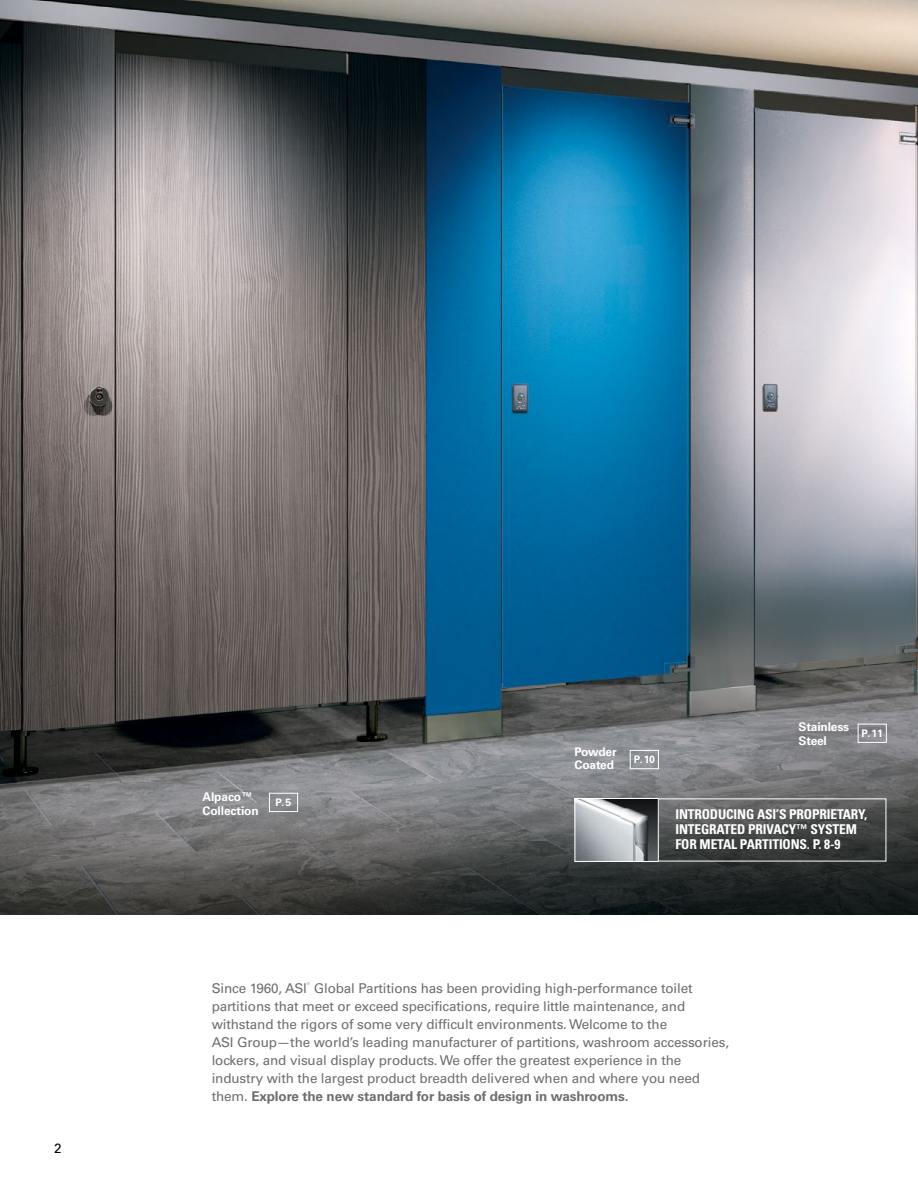
<style>
.page{position:relative;width:918px;height:1188px;background:#fff}
.page>*{position:absolute;margin:0;border:0;box-sizing:border-box;transform-origin:0 0}
.t1{font:13.5px/18px "Univers LT Pro 55 Roman";letter-spacing:-.01em;color:#6d6e71}
.t2{font:700 condensed 13.5px/15px "Univers LT Pro";letter-spacing:-.01em;color:#fff}
.t3{font:700 13.5px "Univers LT Pro 65";letter-spacing:-.01em;color:#6d6e71}
.t4{font:13.5px "Univers LT Pro 55 Roman";color:#000}
.t5{font:700 12px/13.5px "Univers LT Pro 65";letter-spacing:-.015em;color:#fff}
.t6{font:700 10.5px "Univers LT Pro 65";color:#fff}
.s1{font-family:"Univers LT Pro 55 Roman";font-weight:400}
</style>
<div class="page">
<img style="left:0;top:0;width:918px;height:914px">
<div style="left:630px;top:750px;width:29px;height:19px;border:1px solid #fff"></div>
<div style="left:858px;top:724px;width:29px;height:19px;border:1px solid #fff"></div>
<div style="left:269px;top:793px;width:29px;height:19px;border:1px solid #fff"></div>
<div style="left:575px;top:798px;width:311px;height:63px;border:1px solid #fff"></div>
<img style="left:577px;top:800px;width:80px;height:60px">
<div style="left:575px;top:798px;width:84px;height:64px;border:1px solid #fff"></div>
<p class="t4" style="left:54px;top:1138px;width:9px">2</p>
<p class="t5" style="left:202px;top:790px;width:58px">Alpaco™<br>Collection</p>
<p class="t6" style="left:276px;top:795px;width:17px">P.5</p>
<p class="t5" style="left:575px;top:744px;width:44px">Powder<br>Coated</p>
<p class="t6" style="left:634px;top:752px;width:23px">P.10</p>
<p class="t5" style="left:799px;top:720px;width:52px">Stainless<br>Steel</p>
<p class="t6" style="left:862px;top:726px;width:23px">P.11</p>
<p class="t2" style="left:675px;top:806px;width:193px">INTRODUCING ASI’S PROPRIETARY,<br>INTEGRATED PRIVACY™ SYSTEM<br>FOR METAL PARTITIONS. P. 8-9</p>
<p class="t1" style="left:212px;top:978px;width:519px">Since 1960, ASI<sup>®</sup> Global Partitions has been providing high-performance toilet partitions that meet or exceed specifications, require little maintenance, and withstand the rigors of some very difficult environments. Welcome to the<br>ASI Group—the world’s leading manufacturer of partitions, washroom accessories, lockers, and visual display products. We offer the greatest experience in the industry with the largest product breadth delivered when and where you need</p>
<p class="t3" style="left:212px;top:1086px;width:418px"><span class="s1">them.</span> Explore the new standard for basis of design in washrooms.</p>
</div>
